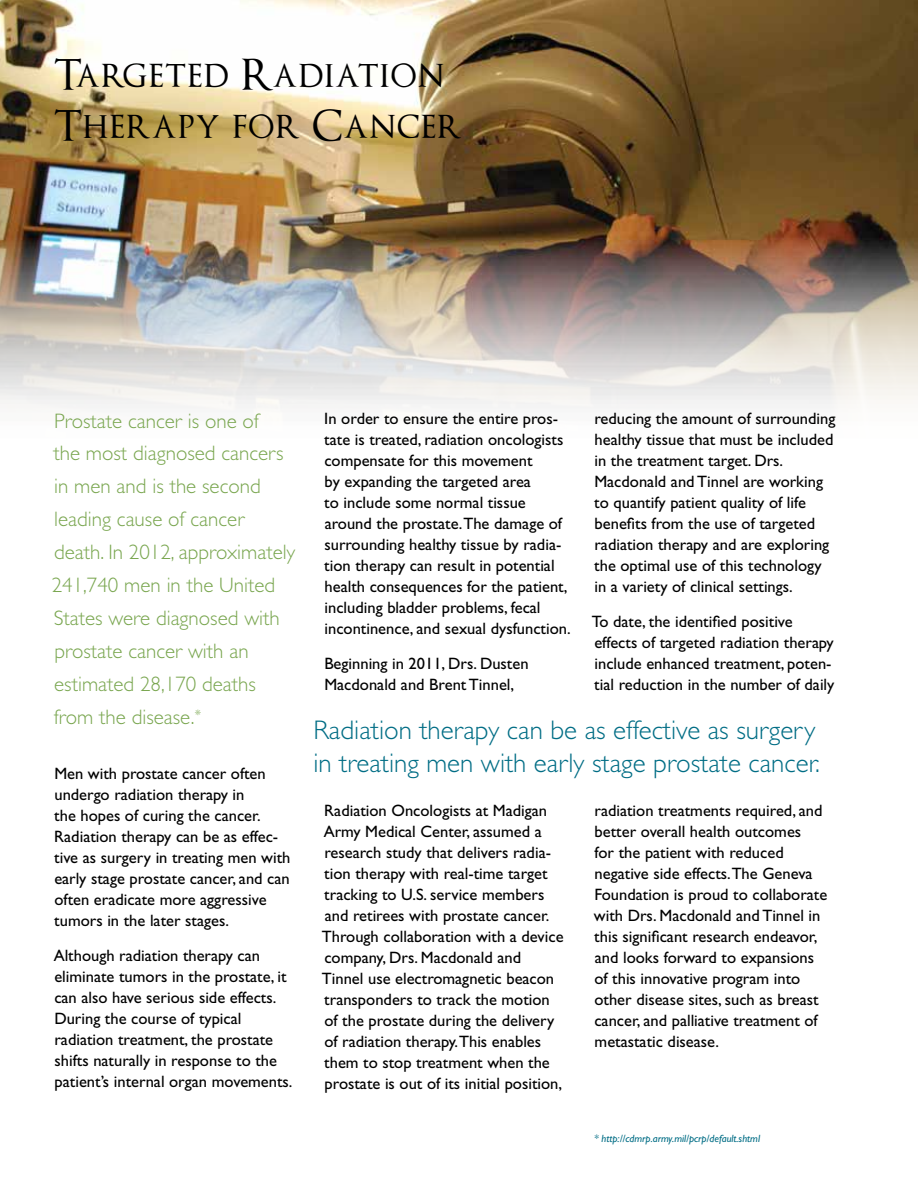
<style>
.page{position:relative;width:918px;height:1188px;background:#fff}
.page>*{position:absolute;margin:0;border:0;box-sizing:border-box;transform-origin:0 0}
.t1{font:42px/50.4px "Optimus Princeps";letter-spacing:.025em;color:#000}
.t2{font:300 27px/33px "Gill Sans";color:#006d85}
.t3{font:300 21px/33px "Gill Sans";color:#79a64f}
.t4{font:16.5px/21px "Gill Sans";color:#000}
.t5{font:italic 10.5px "Gill Sans";color:#006d85}
</style>
<div class="page">
<img style="left:0;top:0;width:918px;height:408px">
<h1 class="t1" style="left:54px;top:52px;width:410px">Targeted Radiation<br>Therapy for Cancer</h1>
<p class="t3" style="left:52px;top:404px;width:245px">Prostate cancer is one of<br>the most diagnosed cancers in men and is the second leading cause of cancer death. In 2012, approximately<br>241,740 men in the United<br>States were diagnosed with prostate cancer with an estimated 28,170 deaths from the disease.<sup>*</sup></p>
<p class="t4" style="left:54px;top:763px;width:238px">Men with prostate cancer often undergo radiation therapy in<br>the hopes of curing the cancer.<br>Radiation therapy can be as effec&shy;tive as surgery in treating men with early stage prostate cancer, and can often eradicate more aggressive tumors in the later stages.</p>
<p class="t4" style="left:54px;top:945px;width:240px">Although radiation therapy can eliminate tumors in the prostate, it can also have serious side effects.<br>During the course of typical radiation treatment, the prostate shifts naturally in response to the patient’s internal organ movements.</p>
<p class="t4" style="left:324px;top:408px;width:248px">In order to ensure the entire pros&shy;tate is treated, radiation oncologists compensate for this movement<br>by expanding the targeted area<br>to include some normal tissue around the prostate.The damage of surrounding healthy tissue by radia&shy;tion therapy can result in potential health consequences for the patient, including bladder problems, fecal incontinence, and sexual dysfunction.</p>
<p class="t4" style="left:324px;top:653px;width:206px">Beginning in 2011, Drs. Dusten<br>Macdonald and Brent Tinnel,</p>
<p class="t4" style="left:594px;top:408px;width:243px">reducing the amount of surrounding healthy tissue that must be included in the treatment target. Drs.<br>Macdonald and Tinnel are working to quantify patient quality of life benefits from the use of targeted radiation therapy and are exploring the optimal use of this technology in a variety of clinical settings.</p>
<p class="t4" style="left:592px;top:611px;width:244px">To date, the identified positive effects of targeted radiation therapy include enhanced treatment, poten&shy;tial reduction in the number of daily</p>
<h2 class="t2" style="left:314px;top:714px;width:508px">Radiation therapy can be as effective as surgery in treating men with early stage prostate cancer.</h2>
<p class="t4" style="left:322px;top:800px;width:243px">Radiation Oncologists at Madigan Army Medical Center, assumed a research study that delivers radia&shy;tion therapy with real-time target tracking to U.S. service members and retirees with prostate cancer.<br>Through collaboration with a device company, Drs. Macdonald and Tinnel use electromagnetic beacon transponders to track the motion of the prostate during the delivery of radiation therapy.This enables them to stop treatment when the prostate is out of its initial position,</p>
<p class="t4" style="left:594px;top:800px;width:235px">radiation treatments required, and better overall health outcomes<br>for the patient with reduced negative side effects.The Geneva<br>Foundation is proud to collaborate with Drs. Macdonald and Tinnel in this significant research endeavor, and looks forward to expansions of this innovative program into other disease sites, such as breast cancer, and palliative treatment of metastatic disease.</p>
<p class="t5" style="left:594px;top:1132px;width:167px">* http://cdmrp.army.mil/pcrp/default.shtml</p>
</div>
